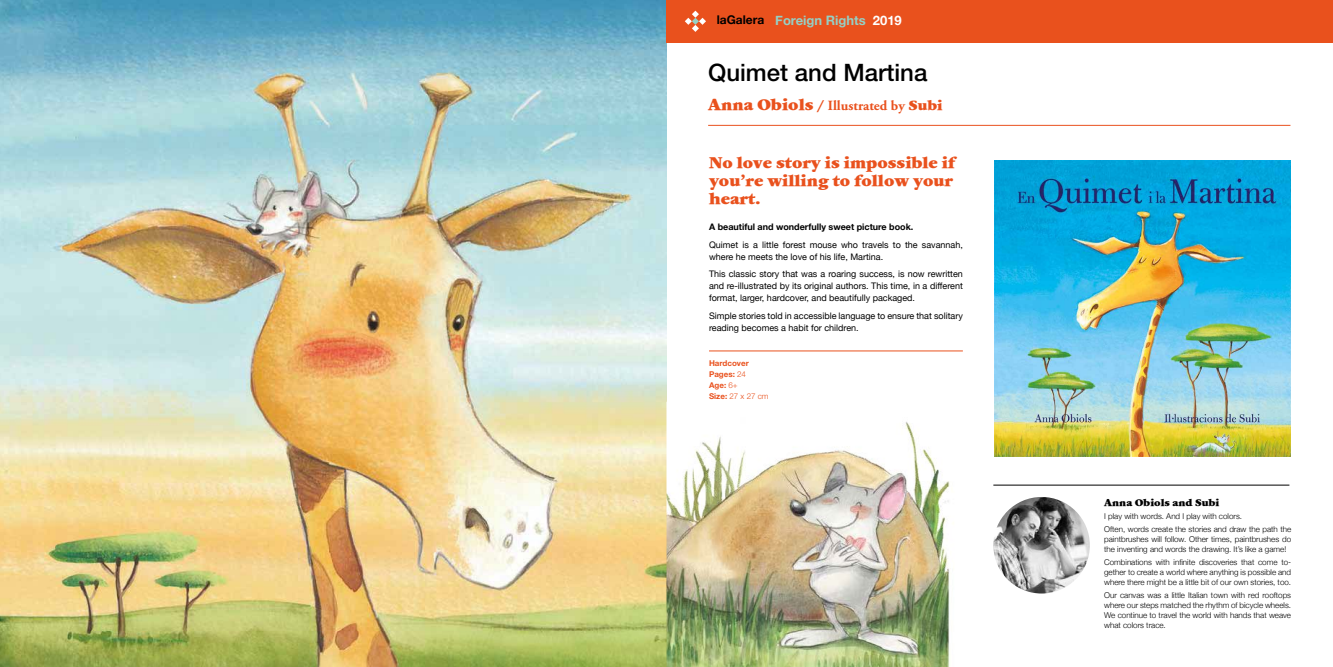
<style>
.page{position:relative;width:1333px;height:667px;background:#fff}
.page>*{position:absolute;margin:0;border:0;box-sizing:border-box;transform-origin:0 0}
.t1{font:500 24px "Helvetica Neue LT";color:#000}
.t2{font:16px/18px "Garamond ITCTT Ultra";color:#e9511d}
.t3{font:14px "Adobe Garamond Bold Os F";color:#e9511d}
.t4{font:700 13px "Helvetica Neue";color:#95d0c5}
.t5{font:10px "Garamond ITCTT Ultra";color:#000}
.t6{font:9px/12px "Helvetica Neue";color:#000}
.t7{font:700 9px "Helvetica Neue";color:#000}
.t8{font:300 8px/10px "Helvetica Neue";color:#000}
.t9{font:700 8px/11px "Helvetica Neue LT";color:#e9511d}
.s1{font-size:12px;color:#000}
.s2{color:#fff}
.s3{font-family:"Garamond ITCTT Ultra";font-size:16px}
.s4{font-family:"Garamond ITCTT Ultra"}
.s5{font-weight:300}
</style>
<div class="page">
<img style="left:0;top:0;width:666px;height:666px">
<hr style="left:708px;top:125px;width:582px;height:1px;background:#e9511d">
<hr style="left:709px;top:350px;width:253px;height:1px;background:#e9511d">
<div style="left:666px;top:0;width:666px;height:43px;background:#e9511d"></div>
<svg style="left:685px;top:11px;width:21px;height:21px"></svg>
<img style="left:994px;top:160px;width:295px;height:296px">
<hr style="left:993px;top:484px;width:296px;height:1px;background:#000">
<img style="left:993px;top:496px;width:96px;height:97px;border-radius:48px">
<img style="left:666px;top:401px;width:284px;height:265px">
<h3 class="t4" style="left:716px;top:10px;width:187px"><span class="s1">laGalera</span> Foreign Rights <span class="s2">2019</span></h3>
<h1 class="t1" style="left:708px;top:58px;width:221px">Quimet and Martina</h1>
<h3 class="t3" style="left:708px;top:97px;width:236px"><span class="s3">Anna Obiols</span> <span class="s4">/</span> Illustrated by <span class="s4">Subi</span></h3>
<h2 class="t2" style="left:709px;top:153px;width:248px">No love story is impossible if you’re willing to follow your heart.</h2>
<p class="t7" style="left:709px;top:219px;width:206px">A beautiful and wonderfully sweet picture book.</p>
<p class="t6" style="left:709px;top:238px;width:255px">Quimet is a little forest mouse who travels to the savannah, where he meets the love of his life, Martina.</p>
<p class="t6" style="left:709px;top:268px;width:255px;text-align:justify">This classic story that was a roaring success, is now rewritten and re-illustrated by its original authors. This time, in a different format, larger, hardcover, and beautifully packaged.</p>
<p class="t6" style="left:709px;top:309px;width:255px">Simple stories told in accessible language to ensure that solitary reading becomes a habit for children.</p>
<p class="t9" style="left:709px;top:357px;width:61px">Hardcover<br>Pages: <span class="s5">24<br></span>Age: <span class="s5">6+<br></span>Size: <span class="s5">27 x 27 cm</span></p>
<p class="t5" style="left:1104px;top:496px;width:117px">Anna Obiols and Subi</p>
<p class="t8" style="left:1104px;top:509px;width:188px;line-height:12.8px">I play with words. And I play with colors.<br>Often, words create the stories and draw the path the</p>
<p class="t8" style="left:1104px;top:533px;width:188px">paintbrushes will follow. Other times, paintbrushes do the inventing and words the drawing. It’s like a game!</p>
<p class="t8" style="left:1104px;top:556px;width:188px;text-align:justify">Combinations with infinite discoveries that come to&shy;gether to create a world where anything is possible and where there might be a little bit of our own stories, too.</p>
<p class="t8" style="left:1104px;top:589px;width:188px;text-align:justify">Our canvas was a little Italian town with red rooftops where our steps matched the rhythm of bicycle wheels.<br>We continue to travel the world with hands that weave what colors trace.</p>
</div>
